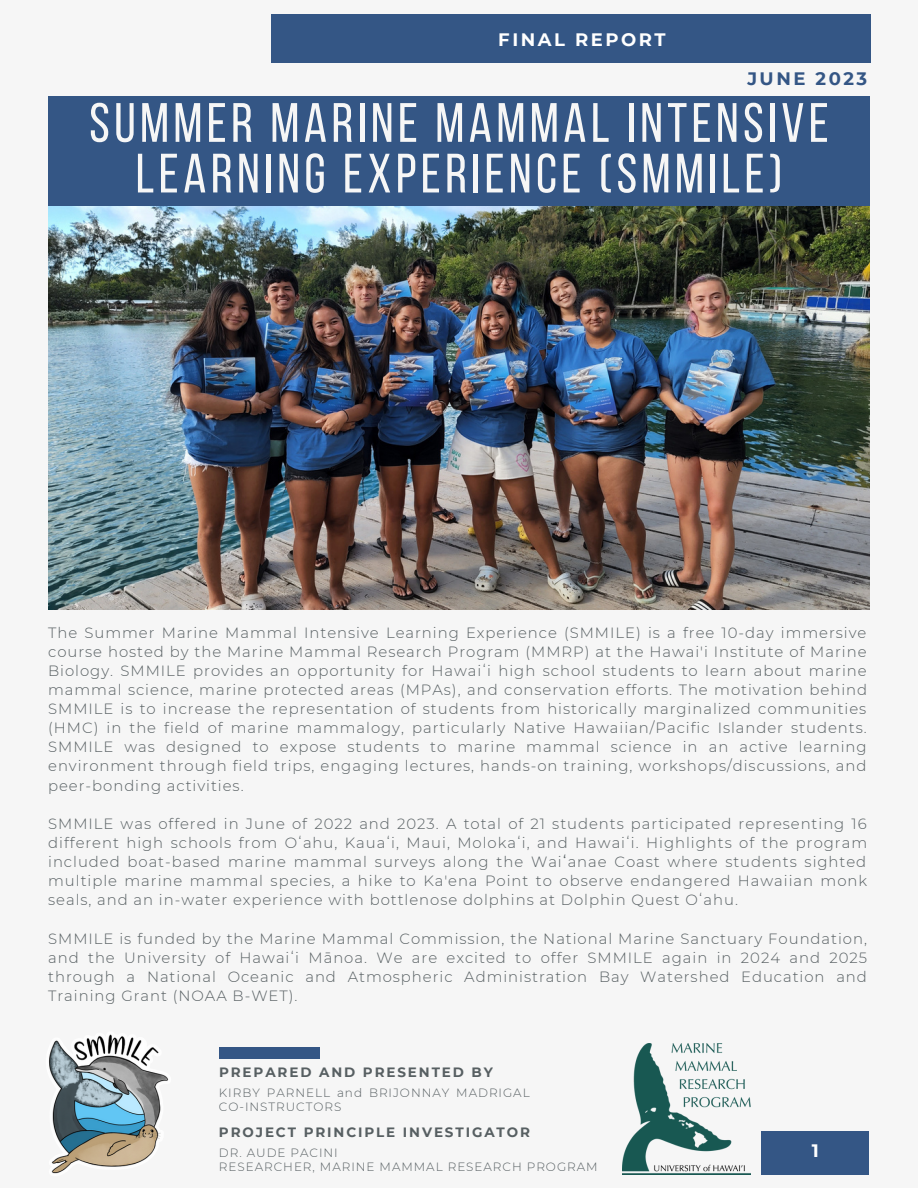
<style>
.page{position:relative;width:918px;height:1188px;background:#f6f6f6}
.page>*{position:absolute;margin:0;border:0;box-sizing:border-box;transform-origin:0 0}
.t1{font:55.35px/50.7px "Bebas Neue";letter-spacing:.08em;color:#f6f6f6;text-align:center}
.t2{font:700 18px "Montserrat";letter-spacing:.14em;color:#fff}
.t3{font:700 18px "Montserrat";letter-spacing:.14em;color:#345685}
.t4{font:300 14.85px/19.2px "Montserrat";letter-spacing:.065em;color:#575f62;text-align:justify}
.t5{font:700 13.5px "Montserrat";letter-spacing:.14em;color:#575f62}
.t6{font:300 12px/13.5px "Montserrat";letter-spacing:.08em;color:#575f62}
.s1{font-weight:400}
</style>
<div class="page">
<div style="left:271px;top:14px;width:599px;height:48px;background:#345685"></div>
<img style="left:49px;top:1034px;width:119px;height:140px">
<img style="left:48px;top:205px;width:821px;height:405px">
<div style="left:219px;top:1047px;width:100px;height:11px;background:#345685"></div>
<div style="left:48px;top:96px;width:821px;height:109px;background:#345685"></div>
<div style="left:761px;top:1131px;width:108px;height:44px;background:#345685"></div>
<img style="left:623px;top:1044px;width:127px;height:130px">
<p class="t2" style="left:498px;top:28px;width:169px">FINAL REPORT</p>
<p class="t3" style="left:747px;top:68px;width:121px">JUNE 2023</p>
<p class="t1" style="left:89px;top:103px;width:741px">SUMMER MARINE MAMMAL INTENSIVE<br>LEARNING EXPERIENCE (SMMILE)</p>
<p class="t4" style="left:48px;top:623px;width:821px">The Summer Marine Mammal Intensive Learning Experience (SMMILE) is a free 10-day immersive course hosted by the Marine Mammal Research Program (MMRP) at the Hawai'i Institute of Marine Biology. SMMILE provides an opportunity for Hawaiʻi high school students to learn about marine mammal science, marine protected areas (MPAs), and conservation efforts. The motivation behind SMMILE is to increase the representation of students from historically marginalized communities (HMC) in the field of marine mammalogy, particularly Native Hawaiian/Pacific Islander students.<br>SMMILE was designed to expose students to marine mammal science in an active learning environment through field trips, engaging lectures, hands-on training, workshops/discussions, and peer-bonding activities.</p>
<p class="t4" style="left:48px;top:814px;width:821px">SMMILE was offered in June of 2022 and 2023. A total of 21 students participated representing 16 different high schools from Oʻahu, Kauaʻi, Maui, Molokaʻi, and Hawaiʻi. Highlights of the program included boat-based marine mammal surveys along the Wai<span class="s1">ʻ</span>anae Coast where students sighted multiple marine mammal species, a hike to Ka'ena Point to observe endangered Hawaiian monk seals, and an in-water experience with bottlenose dolphins at Dolphin Quest Oʻahu.</p>
<p class="t4" style="left:48px;top:929px;width:820px">SMMILE is funded by the Marine Mammal Commission, the National Marine Sanctuary Foundation, and the University of Hawaiʻi Mānoa. We are excited to offer SMMILE again in 2024 and 2025 through a National Oceanic and Atmospheric Administration Bay Watershed Education and Training Grant (NOAA B-WET).</p>
<p class="t5" style="left:219px;top:1064px;width:275px">PREPARED AND PRESENTED BY</p>
<p class="t6" style="left:219px;top:1086px;width:312px">KIRBY PARNELL and BRIJONNAY MADRIGAL<br>CO-INSTRUCTORS</p>
<p class="t6" style="left:219px;top:1146px;width:120px">DR. AUDE PACINI</p>
<p class="t6" style="left:219px;top:1160px;width:380px">RESEARCHER, MARINE MAMMAL RESEARCH PROGRAM</p>
<p class="t5" style="left:219px;top:1124px;width:313px">PROJECT PRINCIPLE INVESTIGATOR</p>
<p class="t2" style="left:812px;top:1140px;width:9px">1</p>
</div>
